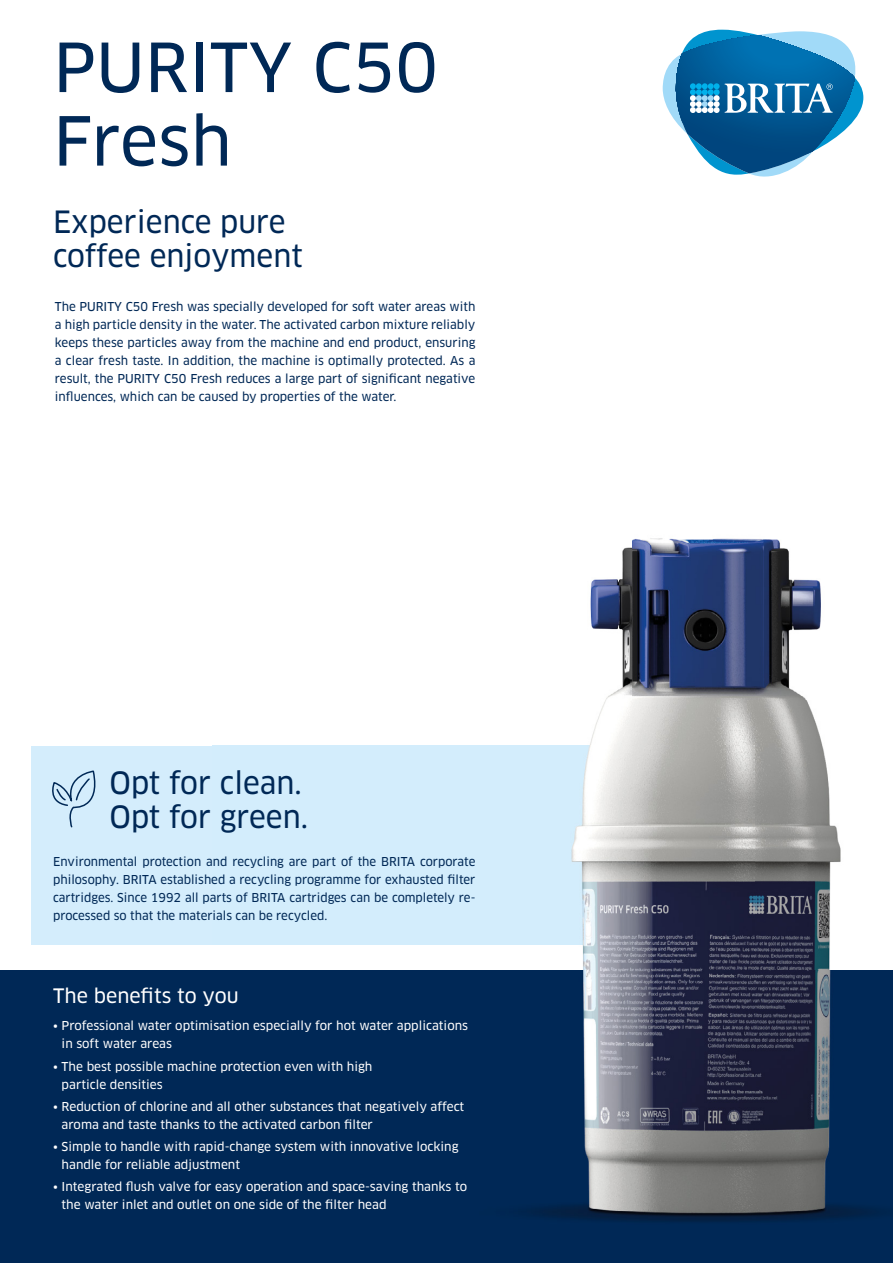
<style>
.page{position:relative;width:893px;height:1263px;background:#fff}
.page>*{position:absolute;margin:0;border:0;box-sizing:border-box;transform-origin:0 0}
.t1{font:66px/73.5px "Clan Pro News";color:#002856}
.t2{font:30px/34.5px "Clan Pro News";color:#002856}
.t3{font:19.5px "Clan Pro News";color:#fff}
.t4{font:12px/18px "Clan Pro News";color:#002856;text-align:justify}
.t5{font:12px/18px "Clan Pro News";color:#fff}
</style>
<div class="page">
<div style="left:0;top:970px;width:893px;height:293px;background:#002856"></div>
<div style="left:31px;top:746px;width:723px;height:198px;background:#d4edfc"></div>
<img style="left:212px;top:547px;width:419px;height:199px">
<img style="left:631px;top:29px;width:233px;height:725px">
<img style="left:736px;top:754px;width:105px;height:216px">
<img style="left:212px;top:944px;width:524px;height:26px">
<img style="left:529px;top:970px;width:347px;height:252px">
<img style="left:571px;top:746px;width:183px;height:198px">
<svg style="left:663px;top:30px;width:200px;height:153px"></svg>
<svg style="left:52px;top:771px;width:44px;height:57px"></svg>
<h1 class="t1" style="left:53px;top:31px;width:386px">PURITY C50<br>Fresh</h1>
<h2 class="t2" style="left:53px;top:204px;width:251px">Experience pure coffee enjoyment</h2>
<p class="t4" style="left:55px;top:297px;width:422px">The PURITY C50 Fresh was specially developed for soft water areas with a high particle density in the water. The activated carbon mixture reliably keeps these particles away from the machine and end product, ensuring a clear fresh taste. In addition, the machine is optimally protected. As a result, the PURITY C50 Fresh reduces a large part of significant negative influences, which can be caused by properties of the water.</p>
<h2 class="t2" style="left:109px;top:766px;width:200px">Opt for clean.<br>Opt for green.</h2>
<p class="t4" style="left:53px;top:853px;width:424px">Environmental protection and recycling are part of the BRITA corporate philosophy. BRITA established a recycling programme for exhausted filter cartridges. Since 1992 all parts of BRITA cartridges can be completely re&shy;processed so that the materials can be recycled.</p>
<h3 class="t3" style="left:53px;top:984px;width:187px">The benefits to you</h3>
<p class="t5" style="left:62px;top:1017px;width:408px;text-indent:-8px">• Professional water optimisation especially for hot water applications in soft water areas</p>
<p class="t5" style="left:62px;top:1057px;width:312px;text-indent:-8px">• The best possible machine protection even with high particle densities</p>
<p class="t5" style="left:62px;top:1097px;width:404px;text-indent:-8px">• Reduction of chlorine and all other substances that negatively affect aroma and taste thanks to the activated carbon filter</p>
<p class="t5" style="left:62px;top:1138px;width:398px;text-indent:-8px">• Simple to handle with rapid-change system with innovative locking handle for reliable adjustment</p>
<p class="t5" style="left:62px;top:1178px;width:407px;text-indent:-8px">• Integrated flush valve for easy operation and space-saving thanks to the water inlet and outlet on one side of the filter head</p>
</div>
